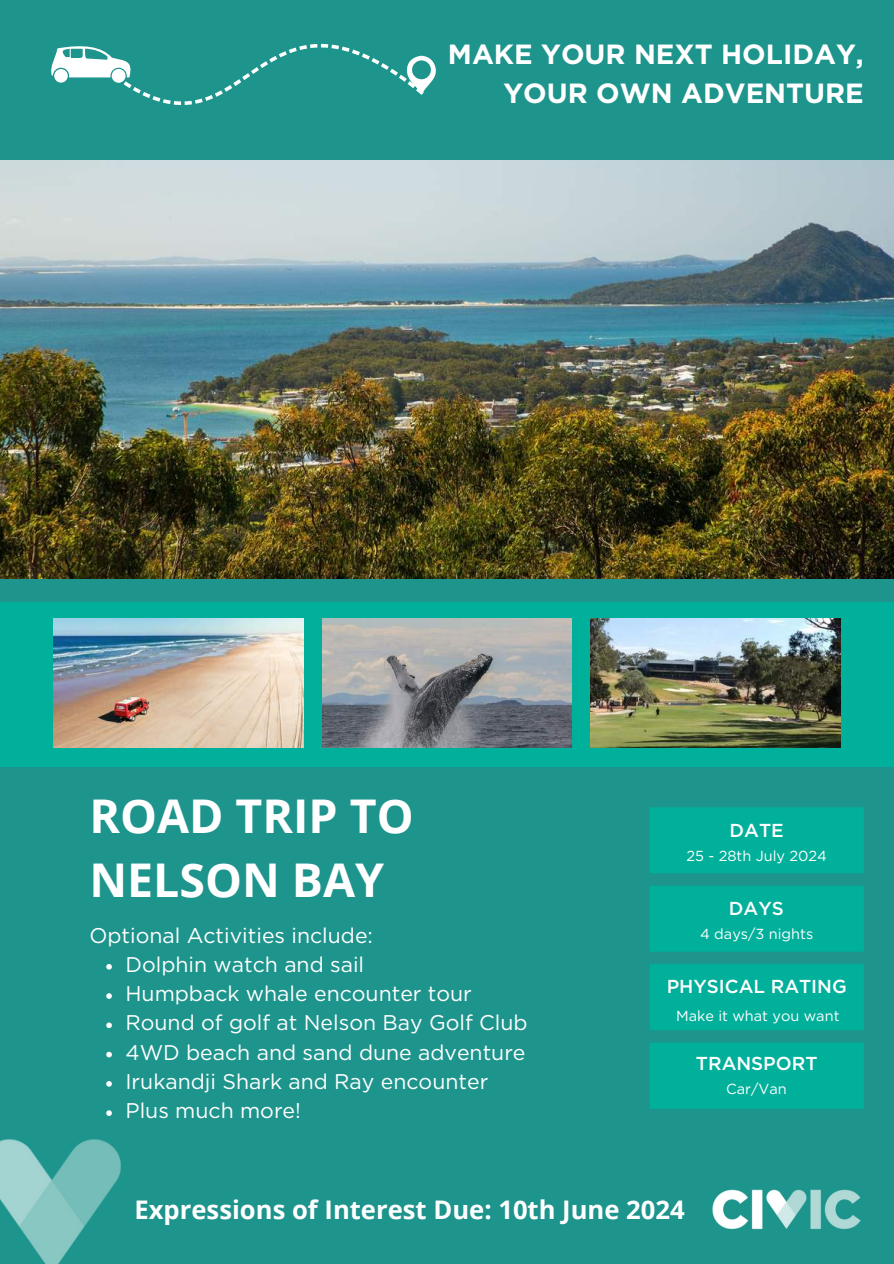
<style>
.page{position:relative;width:894px;height:1264px;background:#fff}
.page>*{position:absolute;margin:0;border:0;box-sizing:border-box;transform-origin:0 0}
.t1{font:700 46.5px/63.9px "Open Sans";color:#fff}
.t2{font:700 27.75px/38.2px "Gotham";color:#fff;text-align:right}
.t3{font:700 25.65px "Open Sans";color:#fff}
.t4{font:21.3px/29.2px "Gotham";color:#fff}
.t5{font:500 18.75px "Gotham";color:#fff}
.t6{font:14.55px "Gotham";color:#fff}
</style>
<div class="page">
<div style="left:0;top:0;width:893px;height:1263px;background:#1d948c"></div>
<div style="left:0;top:602px;width:893px;height:164px;background:#00b09b"></div>
<img style="left:0;top:160px;width:893px;height:418px">
<img style="left:54px;top:618px;width:250px;height:129px">
<img style="left:322px;top:618px;width:250px;height:129px">
<img style="left:590px;top:618px;width:249px;height:129px">
<svg style="left:51px;top:44px;width:385px;height:61px"></svg>
<svg style="left:649px;top:807px;width:214px;height:301px;background:#03ac99"></svg>
<img style="left:0;top:1139px;width:121px;height:124px">
<img style="left:712px;top:1189px;width:149px;height:41px">
<svg style="left:106px;top:964px;width:6px;height:5px"></svg>
<svg style="left:106px;top:993px;width:6px;height:5px"></svg>
<svg style="left:106px;top:1022px;width:6px;height:6px"></svg>
<svg style="left:106px;top:1051px;width:6px;height:6px"></svg>
<svg style="left:106px;top:1081px;width:6px;height:5px"></svg>
<svg style="left:106px;top:1110px;width:6px;height:5px"></svg>
<h2 class="t2" style="left:448px;top:35px;width:417px">MAKE YOUR NEXT HOLIDAY,<br>YOUR OWN ADVENTURE</h2>
<h1 class="t1" style="left:89px;top:783px;width:326px">ROAD TRIP TO<br>NELSON BAY</h1>
<p class="t5" style="left:729px;top:819px;width:56px">DATE</p>
<p class="t6" style="left:686px;top:848px;width:142px">25 - 28th July 2024</p>
<p class="t5" style="left:728px;top:897px;width:56px">DAYS</p>
<p class="t4" style="left:125px;top:920px;width:403px;text-indent:-36px">Optional Activities include:<br>Dolphin watch and sail<br>Humpback whale encounter tour<br>Round of golf at Nelson Bay Golf Club<br>4WD beach and sand dune adventure<br>Irukandji Shark and Ray encounter<br>Plus much more!</p>
<p class="t6" style="left:700px;top:925px;width:115px">4 days/3 nights</p>
<p class="t5" style="left:666px;top:975px;width:181px">PHYSICAL RATING</p>
<p class="t6" style="left:676px;top:1007px;width:165px">Make it what you want</p>
<p class="t5" style="left:695px;top:1052px;width:123px">TRANSPORT</p>
<p class="t6" style="left:725px;top:1080px;width:62px">Car/Van</p>
<p class="t3" style="left:134px;top:1191px;width:551px">Expressions of Interest Due: 10th June 2024</p>
</div>
